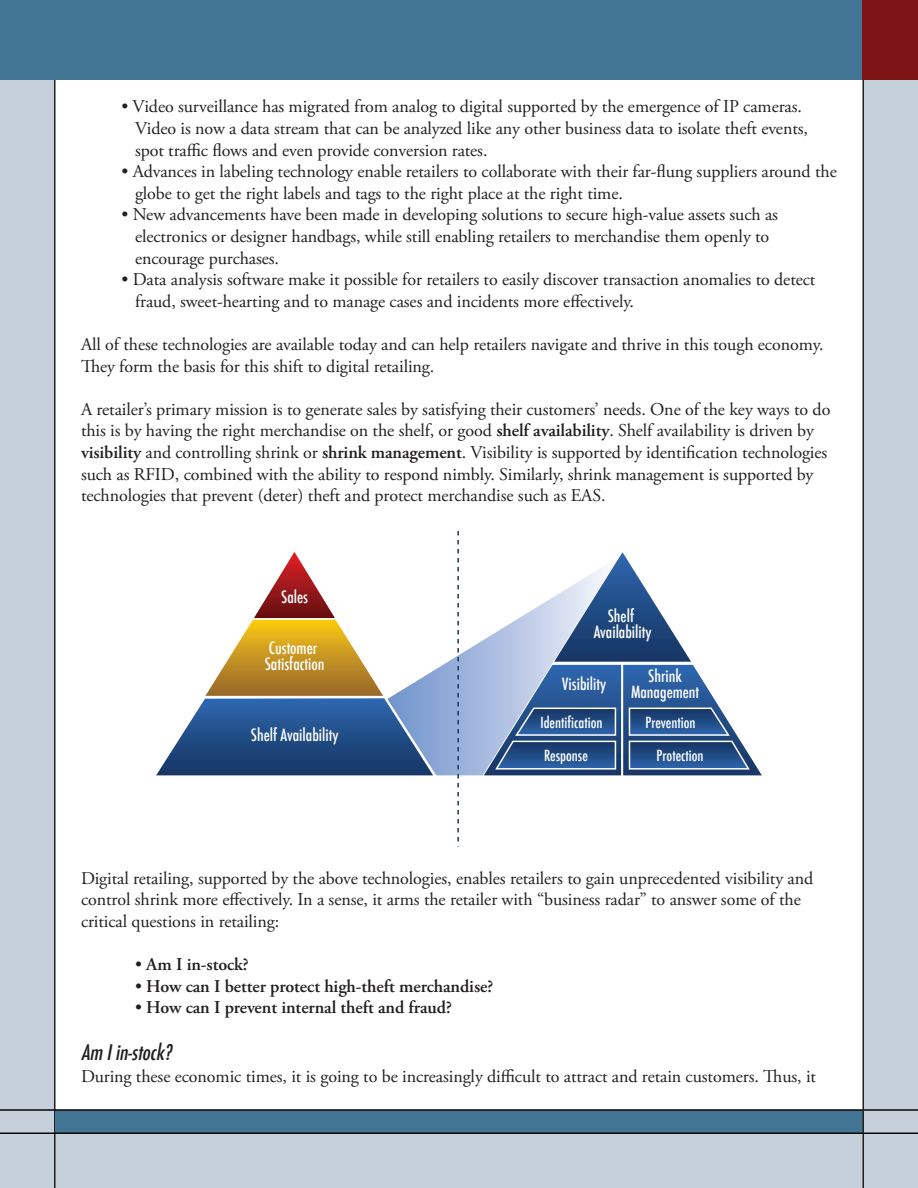
<style>
.page{position:relative;width:918px;height:1188px;background:#fff}
.page>*{position:absolute;margin:0;border:0;box-sizing:border-box;transform-origin:0 0}
.t1{font:italic 500 condensed 21px "Futura";color:#231f20}
.t2{font:18px/21.6px "Adobe Garamond Pro";letter-spacing:-.005em;color:#231f20}
.t3{font:600 18px "Adobe Garamond Pro";letter-spacing:-.005em;color:#231f20}
.t4{font:500 condensed 16.5px/16.5px "Futura";color:#fff;text-align:center}
.t5{font:500 condensed 15px "Futura";color:#fff}
.s1{font-weight:600}
.s2{font-weight:400}
</style>
<div class="page">
<div style="left:0;top:74px;width:918px;height:1114px;background:#c6d0da"></div>
<div style="left:55px;top:75px;width:808px;height:1035px;background:#fff"></div>
<hr style="left:54px;top:54px;width:2px;height:1134px;background:#231f20">
<div style="left:55px;top:1110px;width:808px;height:24px;background:#427593"></div>
<hr style="left:0;top:1109px;width:918px;height:2px;background:#040503">
<hr style="left:0;top:1132px;width:918px;height:2px;background:#040503">
<hr style="left:862px;top:54px;width:2px;height:1134px;background:#231f20">
<div style="left:0;top:0;width:864px;height:80px;background:#427593"></div>
<div style="left:863px;top:0;width:55px;height:80px;background:#7e1315"></div>
<svg style="left:156px;top:552px;width:231px;height:223px"></svg>
<svg style="left:618px;top:552px;width:144px;height:223px"></svg>
<svg style="left:387px;top:559px;width:231px;height:216px"></svg>
<svg style="left:457px;top:531px;width:2px;height:311px"></svg>
<p class="t2" style="left:135px;top:97px;width:675px;text-indent:-14px">• Video surveillance has migrated from analog to digital supported by the emergence of IP cameras.<br>Video is now a data stream that can be analyzed like any other business data to isolate theft events, spot traffic flows and even provide conversion rates.</p>
<p class="t2" style="left:135px;top:161px;width:703px;text-indent:-14px">• Advances in labeling technology enable retailers to collaborate with their far-flung suppliers around the globe to get the right labels and tags to the right place at the right time.</p>
<p class="t2" style="left:135px;top:205px;width:645px;text-indent:-14px">• New advancements have been made in developing solutions to secure high-value assets such as electronics or designer handbags, while still enabling retailers to merchandise them openly to encourage purchases.</p>
<p class="t2" style="left:135px;top:269px;width:682px;text-indent:-14px">• Data analysis software make it possible for retailers to easily discover transaction anomalies to detect fraud, sweet-hearting and to manage cases and incidents more effectively.</p>
<p class="t2" style="left:81px;top:334px;width:744px">All of these technologies are available today and can help retailers navigate and thrive in this tough economy.<br>They form the basis for this shift to digital retailing.</p>
<p class="t2" style="left:81px;top:399px;width:751px">A retailer’s primary mission is to generate sales by satisfying their customers’ needs. One of the key ways to do this is by having the right merchandise on the shelf, or good <span class="s1">shelf availability</span>. Shelf availability is driven by <span class="s1">visibility</span> and controlling shrink or <span class="s1">shrink management</span>. Visibility is supported by identification technologies such as RFID, combined with the ability to respond nimbly. Similarly, shrink management is supported by technologies that prevent (deter) theft and protect merchandise such as EAS.</p>
<p class="t4" style="left:281px;top:589px;width:28px">Sales</p>
<p class="t4" style="left:265px;top:640px;width:61px;text-align:left">Customer<br>Satisfaction</p>
<p class="t4" style="left:251px;top:727px;width:89px">Shelf Availability</p>
<p class="t4" style="left:594px;top:608px;width:59px">Shelf<br>Availability</p>
<p class="t4" style="left:562px;top:676px;width:45px">Visibility</p>
<p class="t4" style="left:631px;top:668px;width:70px">Shrink<br>Management</p>
<p class="t5" style="left:540px;top:713px;width:64px">Identification</p>
<p class="t5" style="left:544px;top:746px;width:45px">Response</p>
<p class="t5" style="left:645px;top:713px;width:52px">Prevention</p>
<p class="t5" style="left:657px;top:746px;width:49px">Protection</p>
<p class="t2" style="left:81px;top:868px;width:734px">Digital retailing, supported by the above technologies, enables retailers to gain unprecedented visibility and control shrink more effectively. In a sense, it arms the retailer with “business radar” to answer some of the critical questions in retailing:</p>
<p class="t3" style="left:135px;top:954px;width:115px"><span class="s2">•</span> Am I in-stock?</p>
<p class="t3" style="left:135px;top:976px;width:360px"><span class="s2">•</span> How can I better protect high-theft merchandise?</p>
<p class="t3" style="left:135px;top:997px;width:318px"><span class="s2">•</span> How can I prevent internal theft and fraud?</p>
<p class="t1" style="left:81px;top:1039px;width:97px">Am Iin-stock?</p>
<p class="t2" style="left:81px;top:1066px;width:737px">During these economic times, it is going to be increasingly difficult to attract and retain customers. Thus, it</p>
</div>
